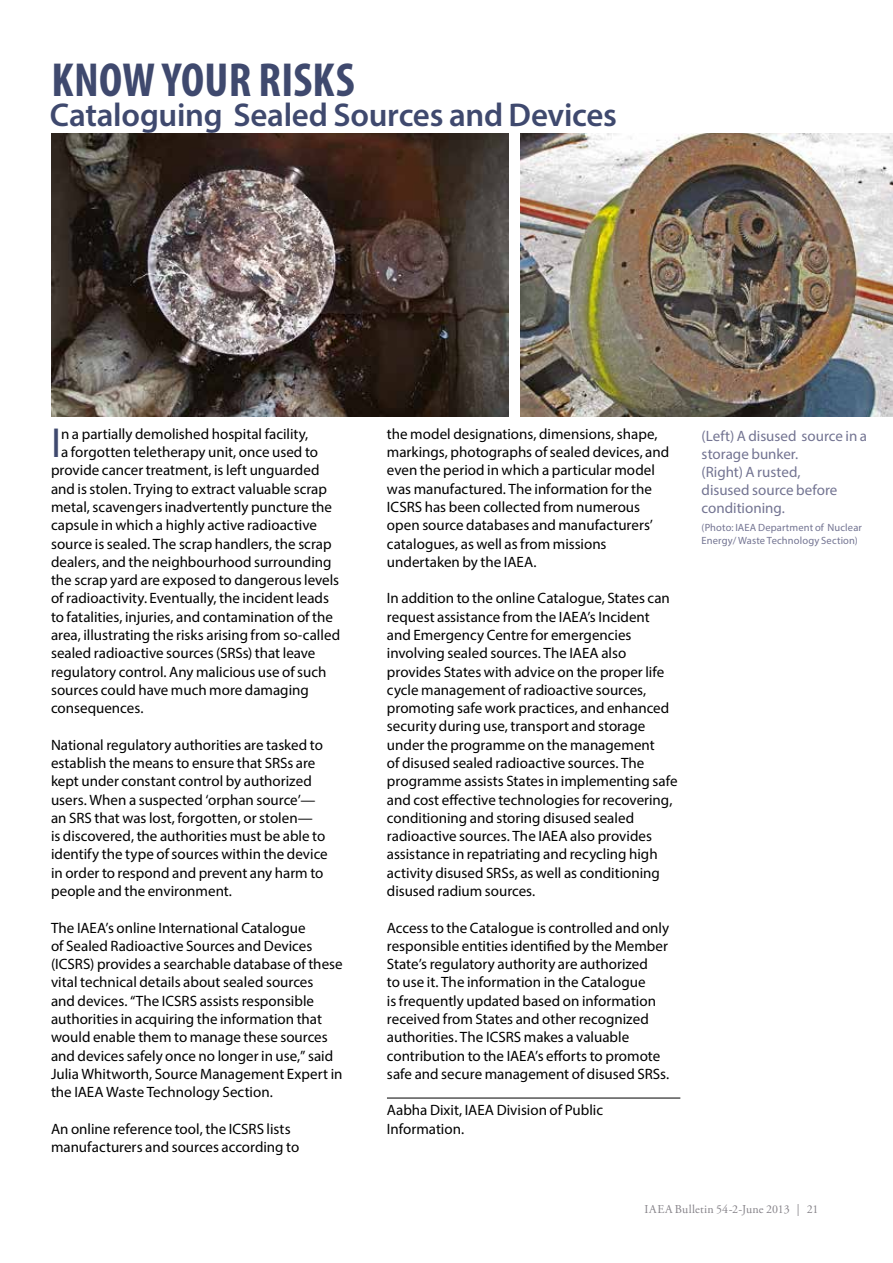
<style>
.page{position:relative;width:893px;height:1263px;background:#fff}
.page>*{position:absolute;margin:0;border:0;box-sizing:border-box;transform-origin:0 0}
.t1{font:700 condensed 48px "Myriad Pro";letter-spacing:.005em;color:#3f496e}
.t2{font:42.15px "Myriad Pro";color:#3f496e}
.t3{font:600 33px "Myriad Pro";letter-spacing:-.01em;color:#3f496e}
.t4{font:15px/18.3px "Myriad Pro";color:#000}
.t5{font:15px/18px "Myriad Pro";color:#737492}
.t6{font:12px "Adobe Garamond Pro";letter-spacing:.015em;color:#858288}
.t7{font:10.5px/13.5px "Myriad Pro";letter-spacing:.015em;color:#737492}
</style>
<div class="page">
<hr style="left:387px;top:1098px;width:293px;height:1px;background:#000">
<img style="left:51px;top:134px;width:458px;height:283px">
<img style="left:520px;top:134px;width:373px;height:283px">
<h1 class="t1" style="left:52px;top:50px;width:305px">KNOW YOUR RISKS</h1>
<h3 class="t3" style="left:50px;top:93px;width:568px">Cataloguing Sealed Sources and Devices</h3>
<h2 class="t2" style="left:51px;top:417px;width:12px">I</h2>
<p class="t4" style="left:61px;top:424px;width:249px">n a partially demolished hospital facility,</p>
<p class="t4" style="left:61px;top:443px;width:258px">a forgotten teletherapy unit, once used to</p>
<p class="t4" style="left:51px;top:461px;width:270px">provide cancer treatment, is left unguarded</p>
<p class="t4" style="left:51px;top:479px;width:278px">and is stolen. Trying to extract valuable scrap</p>
<p class="t4" style="left:51px;top:498px;width:283px">metal, scavengers inadvertently puncture the</p>
<p class="t4" style="left:51px;top:516px;width:268px">capsule in which a highly active radioactive</p>
<p class="t4" style="left:51px;top:534px;width:282px">source is sealed. The scrap handlers, the scrap</p>
<p class="t4" style="left:51px;top:552px;width:282px">dealers, and the neighbourhood surrounding</p>
<p class="t4" style="left:51px;top:571px;width:290px">the scrap yard are exposed to dangerous levels</p>
<p class="t4" style="left:51px;top:589px;width:279px">of radioactivity. Eventually, the incident leads</p>
<p class="t4" style="left:51px;top:607px;width:283px">to fatalities, injuries, and contamination of the</p>
<p class="t4" style="left:51px;top:626px;width:291px">area, illustrating the risks arising from so-called</p>
<p class="t4" style="left:51px;top:644px;width:266px">sealed radioactive sources (SRSs) that leave</p>
<p class="t4" style="left:51px;top:662px;width:277px">regulatory control. Any malicious use of such</p>
<p class="t4" style="left:51px;top:680px;width:259px">sources could have much more damaging</p>
<p class="t4" style="left:51px;top:699px;width:94px">consequences.</p>
<p class="t4" style="left:51px;top:735px;width:278px">National regulatory authorities are tasked to establish the means to ensure that SRSs are kept under constant control by authorized users. When a suspected ‘orphan source’— an SRS that was lost, forgotten, or stolen—<br>is discovered, the authorities must be able to identify the type of sources within the device in order to respond and prevent any harm to people and the environment.</p>
<p class="t4" style="left:51px;top:918px;width:293px">The IAEA’s online International Catalogue<br>of Sealed Radioactive Sources and Devices (ICSRS) provides a searchable database of these vital technical details about sealed sources<br>and devices. “The ICSRS assists responsible authorities in acquiring the information that would enable them to manage these sources and devices safely once no longer in use,” said Julia Whitworth, Source Management Expert in the IAEA Waste Technology Section.</p>
<p class="t4" style="left:51px;top:1119px;width:250px">An online reference tool, the ICSRS lists manufacturers and sources according to</p>
<p class="t4" style="left:387px;top:424px;width:284px">the model designations, dimensions, shape, markings, photographs of sealed devices, and even the period in which a particular model was manufactured. The information for the ICSRS has been collected from numerous open source databases and manufacturers’ catalogues, as well as from missions undertaken by the IAEA.</p>
<p class="t4" style="left:387px;top:589px;width:292px">In addition to the online Catalogue, States can request assistance from the IAEA’s Incident<br>and Emergency Centre for emergencies involving sealed sources. The IAEA also provides States with advice on the proper life cycle management of radioactive sources, promoting safe work practices, and enhanced security during use, transport and storage under the programme on the management<br>of disused sealed radioactive sources. The programme assists States in implementing safe and cost effective technologies for recovering, conditioning and storing disused sealed radioactive sources. The IAEA also provides assistance in repatriating and recycling high activity disused SRSs, as well as conditioning disused radium sources.</p>
<p class="t4" style="left:387px;top:918px;width:284px">Access to the Catalogue is controlled and only responsible entities identified by the Member State’s regulatory authority are authorized<br>to use it. The information in the Catalogue<br>is frequently updated based on information received from States and other recognized authorities. The ICSRS makes a valuable contribution to the IAEA’s efforts to promote safe and secure management of disused SRSs.</p>
<p class="t4" style="left:387px;top:1101px;width:218px">Aabha Dixit, IAEA Division of Public<br>Information.</p>
<p class="t5" style="left:702px;top:426px;width:167px">(Left) A disused source in a storage bunker.<br>(Right) A rusted,<br>disused source before conditioning.</p>
<p class="t7" style="left:702px;top:520px;width:162px">(Photo: IAEA Department of Nuclear<br>Energy/ Waste Technology Section)</p>
<p class="t6" style="left:645px;top:1201px;width:175px">IAEA Bulletin 54-2-June 2013 | 21</p>
</div>
